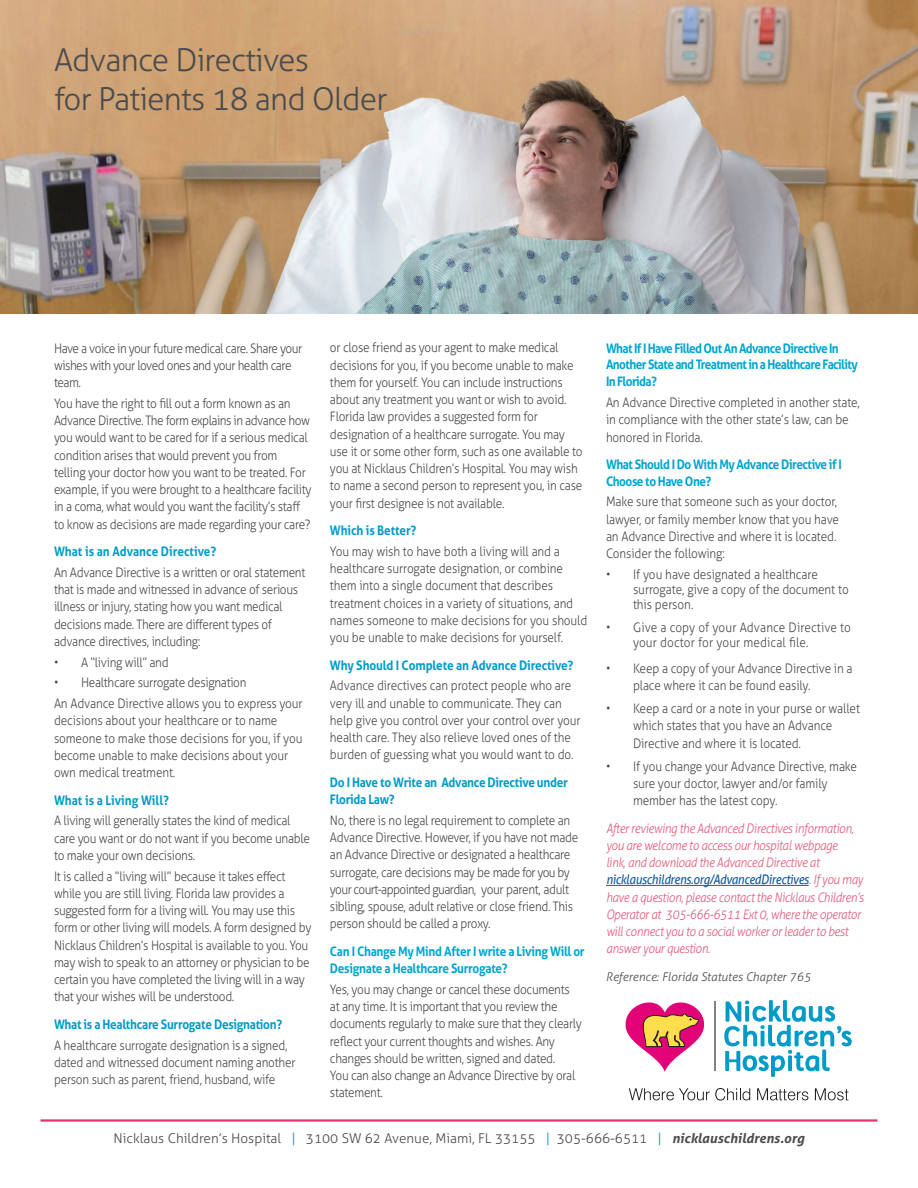
<style>
.page{position:relative;width:918px;height:1188px;background:#fff}
.page>*{position:absolute;margin:0;border:0;box-sizing:border-box;transform-origin:0 0}
.t1{font:300 31.5px/39px "Aller";letter-spacing:-.025em;color:#4b4c4d}
.t2{font:300 13.5px "Aller";color:#4b4c4d}
.t3{font:300 13.2px/17.2px "Aller";letter-spacing:-.025em;color:#4b4c4d;scale:.9 1}
.t4{font:italic 300 13.2px/17.2px "Aller";letter-spacing:-.03em;color:#e45d7e;scale:.9 1}
.t5{font:700 13.2px/16.8px "Aller";letter-spacing:-.04em;color:#00a5cf;scale:.9 1}
.t6{font:700 13.2px/17.2px "Aller";letter-spacing:-.025em;color:#009bc8;scale:.9 1}
.t7{font:300 13.2px/15px "Aller";letter-spacing:-.005em;color:#4b4c4d;scale:.9 1}
.t8{font:300 13.2px/15px "Aller";letter-spacing:.01em;color:#4b4c4d;scale:.9 1}
.t9{font:italic 13.2px "Aller Trial";letter-spacing:-.03em;color:#175d9e;scale:.9 1}
.t10{font:700 13.2px "Aller";color:#009bc8;scale:.9 1}
.t11{font:italic 300 12px "Aller";color:#4b4c4d}
.s1{font-family:"Aller";font-weight:300;color:#e45d7e}
.s2{color:#009bc8}
.s3{font-weight:700;font-style:italic}
</style>
<div class="page">
<hr style="left:606px;top:885px;width:203px;height:1px;background:#175d9e">
<svg style="left:724px;top:1000px;width:128px;height:77px"></svg>
<hr style="left:714px;top:1001px;width:1px;height:70px;background:#808284">
<svg style="left:626px;top:1002px;width:79px;height:70px"></svg>
<svg style="left:629px;top:1088px;width:121px;height:13px"></svg>
<svg style="left:757px;top:1088px;width:51px;height:12px"></svg>
<svg style="left:815px;top:1088px;width:33px;height:12px"></svg>
<img style="left:0;top:0;width:918px;height:313px">
<hr style="left:40px;top:1119px;width:838px;height:3px;background:#df356e">
<h1 class="t1" style="left:54px;top:41px;width:335px">Advance Directives<br>for Patients 18 and Older</h1>
<p class="t3" style="left:54px;top:339px;width:277px">Have a voice in your future medical care. Share your wishes with your loved ones and your health care team.</p>
<p class="t3" style="left:54px;top:395px;width:288px">You have the right to fill out a form known as an Advance Directive. The form explains in advance how you would want to be cared for if a serious medical condition arises that would prevent you from telling your doctor how you want to be treated. For example, if you were brought to a healthcare facility in a coma, what would you want the facility’s staff to know as decisions are made regarding your care?</p>
<p class="t10" style="left:54px;top:543px;width:182px">What is an Advance Directive?</p>
<p class="t3" style="left:54px;top:564px;width:281px">An Advance Directive is a written or oral statement that is made and witnessed in advance of serious illness or injury, stating how you want medical decisions made. There are different types of advance directives, including:</p>
<p class="t3" style="left:54px;top:653px;width:129px">• A “living will” and</p>
<p class="t3" style="left:54px;top:672px;width:278px;line-height:20.7px">• Healthcare surrogate designation<br>An Advance Directive allows you to express your</p>
<p class="t3" style="left:54px;top:712px;width:278px">decisions about your healthcare or to name someone to make those decisions for you, if you become unable to make decisions about your own medical treatment.</p>
<p class="t10" style="left:54px;top:792px;width:129px">What is a Living Will?</p>
<p class="t3" style="left:54px;top:812px;width:286px">A living will generally states the kind of medical care you want or do not want if you become unable to make your own decisions.</p>
<p class="t3" style="left:54px;top:867px;width:288px">It is called a “living will” because it takes effect while you are still living. Florida law provides a suggested form for a living will. You may use this form or other living will models. A form designed by Nicklaus Children’s Hospital is available to you. You may wish to speak to an attorney or physician to be certain you have completed the living will in a way that your wishes will be understood.</p>
<p class="t6" style="left:54px;top:1015px;width:255px">What is a Healthcare Surrogate Designation?</p>
<p class="t3" style="left:54px;top:1036px;width:270px">A healthcare surrogate designation is a signed, dated and witnessed document naming another person such as parent, friend, husband, wife</p>
<p class="t3" style="left:330px;top:339px;width:282px">or close friend as your agent to make medical decisions for you, if you become unable to make them for yourself. You can include instructions about any treatment you want or wish to avoid.<br>Florida law provides a suggested form for designation of a healthcare surrogate. You may use it or some other form, such as one available to you at Nicklaus Children’s Hospital. You may wish to name a second person to represent you, in case your first designee is not available.</p>
<p class="t6" style="left:330px;top:522px;width:98px">Which is Better?</p>
<p class="t3" style="left:330px;top:543px;width:288px">You may wish to have both a living will and a healthcare surrogate designation, or combine them into a single document that describes treatment choices in a variety of situations, and names someone to make decisions for you should you be unable to make decisions for yourself.</p>
<p class="t6" style="left:330px;top:656px;width:272px">Why Should I Complete an Advance Directive?</p>
<p class="t3" style="left:330px;top:677px;width:280px">Advance directives can protect people who are very ill and unable to communicate. They can help give you control over your control over your health care. They also relieve loved ones of the burden of guessing what you would want to do.</p>
<p class="t6" style="left:330px;top:774px;width:266px">Do I Have to Write an Advance Directive under<br>Florida Law?</p>
<p class="t3" style="left:330px;top:812px;width:277px">No, there is no legal requirement to complete an Advance Directive. However, if you have not made an Advance Directive or designated a healthcare surrogate, care decisions may be made for you by your court-appointed guardian, your parent, adult sibling, spouse, adult relative or close friend. This person should be called a proxy.</p>
<p class="t5" style="left:330px;top:943px;width:285px;line-height:17.2px">Can I Change My Mind After I write a Living Will or<br>Designate a Healthcare Surrogate?</p>
<p class="t3" style="left:330px;top:981px;width:281px">Yes, you may change or cancel these documents at any time. It is important that you review the documents regularly to make sure that they clearly reflect your current thoughts and wishes. Any changes should be written, signed and dated.<br>You can also change an Advance Directive by oral statement.</p>
<p class="t5" style="left:606px;top:339px;width:281px">What If I Have Filled Out An Advance Directive In<br>Another State and Treatment in a Healthcare Facility<br>In Florida?</p>
<p class="t3" style="left:606px;top:394px;width:284px">An Advance Directive completed in another state, in compliance with the other state’s law, can be honored in Florida.</p>
<p class="t5" style="left:606px;top:456px;width:263px">What Should I Do With My Advance Directive if I<br>Choose to Have One?</p>
<p class="t3" style="left:606px;top:493px;width:260px">Make sure that someone such as your doctor, lawyer, or family member know that you have an Advance Directive and where it is located.<br>Consider the following:</p>
<p class="t7" style="left:633px;top:567px;width:241px;text-indent:-27px">• If you have designated a healthcare surrogate, give a copy of the document to this person.</p>
<p class="t8" style="left:633px;top:620px;width:244px;text-indent:-27px">• Give a copy of your Advance Directive to your doctor for your medical file.</p>
<p class="t3" style="left:633px;top:660px;width:246px;text-indent:-27px">• Keep a copy of your Advance Directive in a place where it can be found easily.</p>
<p class="t3" style="left:633px;top:700px;width:254px;text-indent:-27px">• Keep a card or a note in your purse or wallet which states that you have an Advance<br>Directive and where it is located.</p>
<p class="t3" style="left:633px;top:757px;width:250px;text-indent:-27px">• If you change your Advance Directive, make sure your doctor, lawyer and/or family member has the latest copy.</p>
<p class="t4" style="left:606px;top:819px;width:277px">After reviewing the Advanced Directives information, you are welcome to access our hospital webpage link, and download the Advanced Directive at</p>
<p class="t9" style="left:606px;top:872px;width:287px">nicklauschildrens.org/AdvancedDirectives<span class="s1">. If you may</span></p>
<p class="t4" style="left:606px;top:888px;width:288px">have a question, please contact the Nicklaus Children’s Operator at 305-666-6511 Ext 0, where the operator will connect you to a social worker or leader to best answer your question.</p>
<p class="t11" style="left:606px;top:970px;width:206px">Reference: Florida Statutes Chapter 765</p>
<p class="t2" style="left:114px;top:1130px;width:692px">Nicklaus Children’s Hospital <span class="s2">|</span> 3100 SW 62 Avenue, Miami, FL 33155 <span class="s2">|</span> 305-666-6511 <span class="s2">|</span> <span class="s3">nicklauschildrens.org</span></p>
</div>
